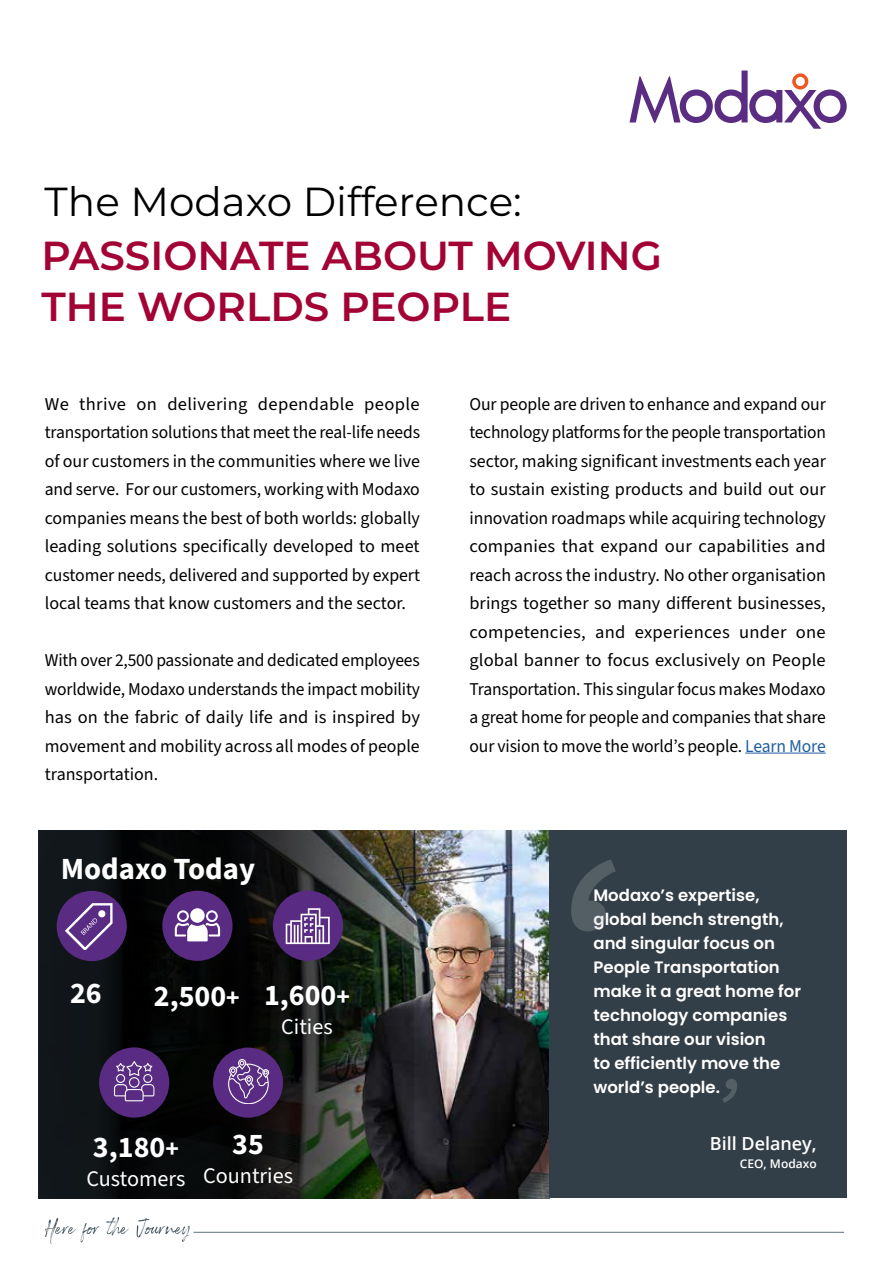
<style>
.page{position:relative;width:893px;height:1263px;background:#fff}
.page>*{position:absolute;margin:0;border:0;box-sizing:border-box;transform-origin:0 0}
.t1{font:600 40.5px/51px "Montserrat";color:#a20234}
.t2{font:40.5px "Montserrat";color:#000}
.t3{font:700 30.75px "Source Sans 3";color:#fff}
.t4{font:700 30px "Source Sans 3";color:#fff}
.t5{font:22.2px "Source Sans 3";color:#fff}
.t6{font:18px/28.5px "Source Sans 3";letter-spacing:-.005em;color:#000;text-align:justify}
.t7{font:600 18px "Open Sans";color:#fff}
.t8{font:600 16.5px/24px "Poppins";color:#fff}
.t9{font:600 12px "Open Sans";color:#fff}
.s1{font-size:25.5px}
.s2{color:#215e9e}
</style>
<div class="page">
<hr style="left:194px;top:1232px;width:650px;height:1px;background:#5b727c">
<svg style="left:45px;top:1217px;width:145px;height:27px"></svg>
<img style="left:413px;top:831px;width:136px;height:66px">
<img style="left:413px;top:897px;width:136px;height:301px">
<svg style="left:38px;top:831px;width:375px;height:367px;background:#151816"></svg>
<svg style="left:629px;top:71px;width:218px;height:58px"></svg>
<div style="left:57px;top:891px;width:70px;height:70px;background:#592b82;border-radius:50%"></div>
<div style="left:162px;top:891px;width:71px;height:70px;background:#592b82;border-radius:50%"></div>
<div style="left:99px;top:1047px;width:70px;height:70px;background:#592b82;border-radius:50%"></div>
<svg style="left:65px;top:903px;width:48px;height:46px"></svg>
<svg style="left:114px;top:1061px;width:40px;height:40px"></svg>
<svg style="left:190px;top:908px;width:15px;height:15px"></svg>
<svg style="left:175px;top:910px;width:45px;height:31px"></svg>
<hr style="left:745px;top:753px;width:81px;height:1px;background:#215e9e">
<div style="left:549px;top:831px;width:298px;height:367px;background:#333f48"></div>
<svg style="left:571px;top:859px;width:45px;height:72px"></svg>
<svg style="left:722px;top:1079px;width:15px;height:24px"></svg>
<div style="left:273px;top:891px;width:70px;height:70px;background:#592b82;border-radius:50%"></div>
<div style="left:213px;top:1047px;width:70px;height:71px;background:#592b82;border-radius:50%"></div>
<svg style="left:228px;top:1059px;width:41px;height:45px"></svg>
<svg style="left:286px;top:908px;width:44px;height:36px"></svg>
<h1 class="t2" style="left:45px;top:174px;width:479px">The Modaxo Difference:</h1>
<h1 class="t1" style="left:42px;top:228px;width:622px">PASSIONATE ABOUT MOVING<br>THE WORLDS PEOPLE</h1>
<p class="t6" style="left:45px;top:389px;width:377px">We thrive on delivering dependable people transportation solutions that meet the real-life needs of our customers in the communities where we live and serve. For our customers, working with Modaxo companies means the best of both worlds: globally leading solutions specifically developed to meet customer needs, delivered and supported by expert local teams that know customers and the sector.</p>
<p class="t6" style="left:45px;top:646px;width:377px">With over 2,500 passionate and dedicated employees worldwide, Modaxo understands the impact mobility has on the fabric of daily life and is inspired by movement and mobility across all modes of people transportation.</p>
<h2 class="t3" style="left:61px;top:849px;width:196px">Modaxo Today</h2>
<h3 class="t4" style="left:70px;top:974px;width:33px">26</h3>
<h3 class="t4" style="left:154px;top:976px;width:87px">2,500<span class="s1">+</span></h3>
<h3 class="t4" style="left:264px;top:975px;width:87px">1,600<span class="s1">+</span></h3>
<p class="t5" style="left:281px;top:1013px;width:53px">Cities</p>
<h3 class="t4" style="left:93px;top:1127px;width:87px">3,180<span class="s1">+</span></h3>
<p class="t5" style="left:86px;top:1164px;width:101px">Customers</p>
<h3 class="t4" style="left:232px;top:1124px;width:33px">35</h3>
<p class="t5" style="left:203px;top:1162px;width:92px">Countries</p>
<p class="t6" style="left:469px;top:389px;width:358px">Our people are driven to enhance and expand our technology platforms for the people transportation sector, making significant investments each year to sustain existing products and build out our innovation roadmaps while acquiring technology companies that expand our capabilities and reach across the industry. No other organisation brings together so many different businesses, competencies, and experiences under one global banner to focus exclusively on People Transportation. This singular focus makes Modaxo a great home for people and companies that share our vision to move the world’s people. <span class="s2">Learn More</span></p>
<p class="t8" style="left:593px;top:883px;width:209px">Modaxo’s expertise, global bench strength, and singular focus on<br>People Transportation make it a great home for technology companies that share our vision<br>to efficiently move the world’s people.</p>
<p class="t7" style="left:710px;top:1131px;width:108px">Bill Delaney,</p>
<p class="t9" style="left:740px;top:1155px;width:78px">CEO, Modaxo</p>
</div>
